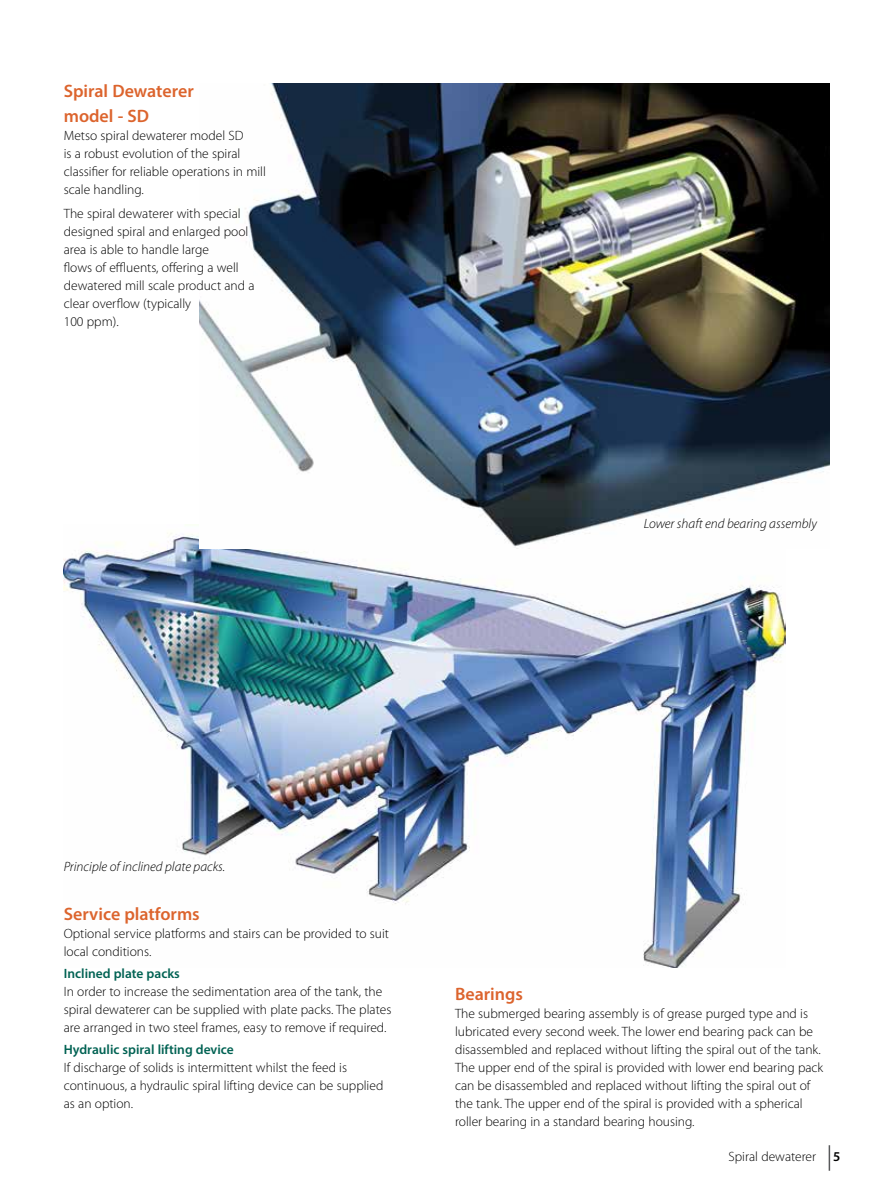
<style>
.page{position:relative;width:893px;height:1191px;background:#fff}
.page>*{position:absolute;margin:0;border:0;box-sizing:border-box;transform-origin:0 0}
.t1{font:600 18px "Myriad Pro";color:#dc642d}
.t2{font:300 13.5px/18px "Myriad Pro";color:#000}
.t3{font:italic 300 13.5px "Myriad Pro";color:#000}
.t4{font:600 13.5px "Myriad Pro";color:#006253}
.t5{font:600 13.5px "Myriad Pro";color:#000}
</style>
<div class="page">
<svg style="left:829px;top:1145px;width:1px;height:25px"></svg>
<img style="left:64px;top:533px;width:721px;height:434px">
<img style="left:199px;top:84px;width:630px;height:465px">
<h1 class="t1" style="left:64px;top:80px;width:131px">Spiral Dewaterer</h1>
<h1 class="t1" style="left:64px;top:104px;width:87px">model - SD</h1>
<p class="t2" style="left:64px;top:126px;width:204px">Metso spiral dewaterer model SD<br>is a robust evolution of the spiral classifier for reliable operations in mill scale handling.</p>
<p class="t2" style="left:64px;top:204px;width:192px">The spiral dewaterer with special designed spiral and enlarged pool area is able to handle large<br>flows of effluents, offering a well dewatered mill scale product and a clear overflow (typically<br>100 ppm).</p>
<p class="t3" style="left:644px;top:516px;width:174px">Lower shaft end bearing assembly</p>
<p class="t3" style="left:64px;top:858px;width:163px">Principle of inclined plate packs.</p>
<h1 class="t1" style="left:64px;top:902px;width:137px">Service platforms</h1>
<p class="t2" style="left:64px;top:924px;width:327px">Optional service platforms and stairs can be provided to suit local conditions.</p>
<p class="t4" style="left:64px;top:964px;width:118px">Inclined plate packs</p>
<p class="t2" style="left:64px;top:982px;width:329px">In order to increase the sedimentation area of the tank, the spiral dewaterer can be supplied with plate packs. The plates are arranged in two steel frames, easy to remove if required.</p>
<p class="t4" style="left:64px;top:1041px;width:172px">Hydraulic spiral lifting device</p>
<p class="t2" style="left:64px;top:1058px;width:321px">If discharge of solids is intermittent whilst the feed is continuous, a hydraulic spiral lifting device can be supplied as an option.</p>
<h1 class="t1" style="left:455px;top:982px;width:70px">Bearings</h1>
<p class="t2" style="left:455px;top:1004px;width:370px">The submerged bearing assembly is of grease purged type and is lubricated every second week. The lower end bearing pack can be disassembled and replaced without lifting the spiral out of the tank.<br>The upper end of the spiral is provided with lower end bearing pack can be disassembled and replaced without lifting the spiral out of the tank. The upper end of the spiral is provided with a spherical roller bearing in a standard bearing housing.</p>
<p class="t2" style="left:729px;top:1147px;width:89px">Spiral dewaterer</p>
<p class="t5" style="left:833px;top:1147px;width:9px">5</p>
</div>
